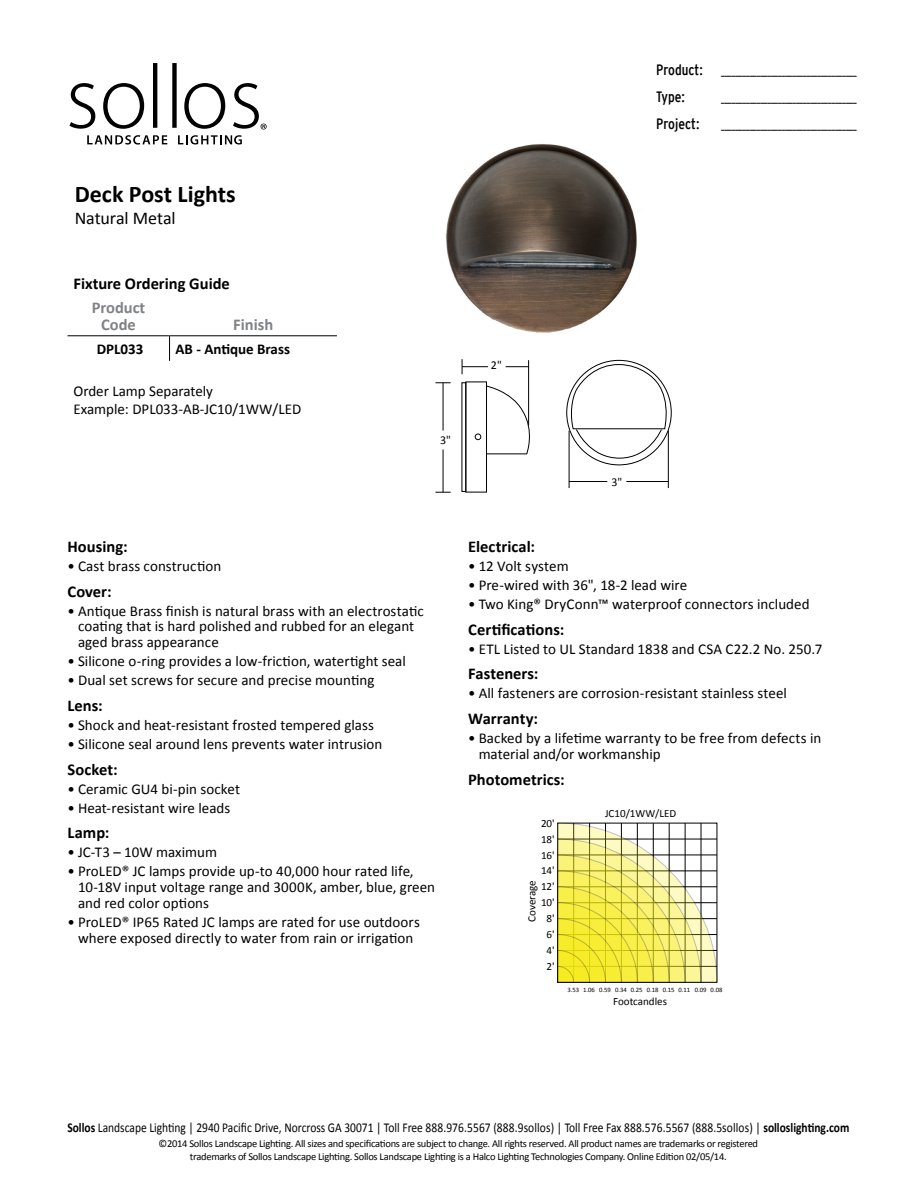
<style>
.page{position:relative;width:918px;height:1188px;background:#fff}
.page>*{position:absolute;margin:0;border:0;box-sizing:border-box;transform-origin:0 0}
.t1{font:700 24px "Calibri";color:#000}
.t2{font:18px "Calibri";letter-spacing:-.01em;color:#000}
.t3{font:700 16.5px "Calibri";color:#000}
.t4{font:700 16.5px/16.5px "Calibri";color:#808285;text-align:center}
.t5{font:15px/15.8px "Calibri";letter-spacing:.005em;color:#000}
.t6{font:700 15px "Calibri";color:#000}
.t7{font:condensed 15px "Interstate";color:#000}
.t8{font:13.5px "Calibri";color:#000;scale:.85 1}
.t9{font:12px "Calibri";color:#000}
.t10{font:11.1px/15.9px "Calibri";color:#000;text-align:center}
.t11{font:10.5px/12.6px "Calibri";letter-spacing:-.025em;color:#000;text-align:center}
.t12{font:condensed 10.2px "Interstate";color:#000}
.t13{font:6.6px "Calibri";color:#000}
.s1{font-size:15px}
.s2{font-weight:700}
</style>
<div class="page">
<svg style="left:70px;top:63px;width:196px;height:82px"></svg>
<img style="left:445px;top:144px;width:192px;height:189px">
<svg style="left:558px;top:823px;width:159px;height:160px"></svg>
<hr style="left:68px;top:335px;width:102px;height:1px;background:#000">
<hr style="left:170px;top:335px;width:167px;height:1px;background:#000">
<svg style="left:169px;top:336px;width:1px;height:25px"></svg>
<svg style="left:570px;top:364px;width:101px;height:95px"></svg>
<hr style="left:569px;top:481px;width:38px;height:1px;background:#000">
<hr style="left:569px;top:431px;width:1px;height:57px;background:#000">
<hr style="left:626px;top:481px;width:43px;height:1px;background:#000">
<hr style="left:668px;top:431px;width:1px;height:57px;background:#000">
<div style="left:465px;top:381px;width:22px;height:112px;border:1px solid #000"></div>
<div style="left:461px;top:382px;width:5px;height:110px;border:1px solid #000"></div>
<svg style="left:475px;top:385px;width:55px;height:70px"></svg>
<hr style="left:528px;top:360px;width:1px;height:65px;background:#000">
<svg style="left:506px;top:366px;width:23px;height:1px"></svg>
<svg style="left:462px;top:359px;width:26px;height:15px"></svg>
<hr style="left:443px;top:383px;width:1px;height:48px;background:#000">
<svg style="left:435px;top:383px;width:16px;height:1px"></svg>
<hr style="left:443px;top:449px;width:1px;height:43px;background:#000">
<svg style="left:435px;top:492px;width:16px;height:1px"></svg>
<h1 class="t1" style="left:75px;top:178px;width:162px">Deck Post Lights</h1>
<p class="t2" style="left:75px;top:207px;width:102px">Natural Metal</p>
<p class="t3" style="left:74px;top:273px;width:158px">Fixture Ordering Guide</p>
<p class="t4" style="left:92px;top:300px;width:55px">Product<br>Code</p>
<p class="t4" style="left:233px;top:316px;width:41px">Finish</p>
<p class="t6" style="left:97px;top:339px;width:48px">DPL033</p>
<p class="t6" style="left:176px;top:339px;width:116px">AB - Antique Brass</p>
<p class="t5" style="left:74px;top:382px;width:229px;line-height:18px">Order Lamp Separately<br>Example: DPL033-AB-JC10/1WW/LED</p>
<p class="t9" style="left:440px;top:432px;width:12px">3"</p>
<p class="t9" style="left:491px;top:358px;width:12px">2"</p>
<p class="t12" style="left:656px;top:66px;width:202px"><span class="s1">Product:</span> ______________________________________</p>
<p class="t7" style="left:656px;top:88px;width:30px">Type:</p>
<p class="t12" style="left:721px;top:93px;width:137px">______________________________________</p>
<p class="t7" style="left:656px;top:115px;width:45px">Project:</p>
<p class="t12" style="left:721px;top:120px;width:137px">______________________________________</p>
<p class="t9" style="left:611px;top:474px;width:12px">3"</p>
<p class="t3" style="left:68px;top:536px;width:62px">Housing:</p>
<p class="t5" style="left:68px;top:558px;width:155px">• Cast brass construction</p>
<p class="t3" style="left:68px;top:581px;width:46px">Cover:</p>
<p class="t5" style="left:78px;top:603px;width:347px;text-indent:-10px">• Antique Brass finish is natural brass with an electrostatic coating that is hard polished and rubbed for an elegant aged brass appearance</p>
<p class="t5" style="left:68px;top:653px;width:340px">• Silicone o-ring provides a low-friction, watertight seal</p>
<p class="t5" style="left:68px;top:672px;width:308px">• Dual set screws for secure and precise mounting</p>
<p class="t3" style="left:68px;top:695px;width:37px">Lens:</p>
<p class="t5" style="left:68px;top:717px;width:308px">• Shock and heat-resistant frosted tempered glass</p>
<p class="t5" style="left:68px;top:736px;width:317px">• Silicone seal around lens prevents water intrusion</p>
<p class="t3" style="left:68px;top:759px;width:52px">Socket:</p>
<p class="t5" style="left:68px;top:781px;width:174px">• Ceramic GU4 bi-pin socket</p>
<p class="t5" style="left:68px;top:800px;width:164px">• Heat-resistant wire leads</p>
<p class="t3" style="left:68px;top:822px;width:43px">Lamp:</p>
<p class="t5" style="left:68px;top:845px;width:151px">• JC-T3 – 10W maximum</p>
<p class="t5" style="left:78px;top:864px;width:359px;text-indent:-10px">• ProLED® JC lamps provide up-to 40,000 hour rated life,<br>10-18V input voltage range and 3000K, amber, blue, green and red color options</p>
<p class="t5" style="left:68px;top:914px;width:354px;text-align:center">• ProLED® IP65 Rated JC lamps are rated for use outdoors where exposed directly to water from rain or irrigation</p>
<p class="t3" style="left:468px;top:536px;width:68px">Electrical:</p>
<p class="t5" style="left:468px;top:558px;width:102px">• 12 Volt system</p>
<p class="t5" style="left:468px;top:577px;width:221px">• Pre-wired with 36", 18-2 lead wire</p>
<p class="t5" style="left:468px;top:596px;width:343px">• Two King® DryConn™ waterproof connectors included</p>
<p class="t3" style="left:468px;top:619px;width:98px">Certifications:</p>
<p class="t5" style="left:468px;top:641px;width:356px">• ETL Listed to UL Standard 1838 and CSA C22.2 No. 250.7</p>
<p class="t3" style="left:468px;top:663px;width:72px">Fasteners:</p>
<p class="t5" style="left:468px;top:686px;width:320px">• All fasteners are corrosion-resistant stainless steel</p>
<p class="t3" style="left:468px;top:708px;width:71px">Warranty:</p>
<p class="t5" style="left:479px;top:730px;width:344px;text-indent:-10px">• Backed by a lifetime warranty to be free from defects in material and/or workmanship</p>
<p class="t3" style="left:468px;top:769px;width:98px">Photometrics:</p>
<p class="t10" style="left:605px;top:805px;width:73px">JC10/1WW/LED</p>
<p class="t10" style="left:541px;top:816px;width:15px">20'<br>18'<br>16'<br>14'<br>12'<br>10'<br>8'<br>6'<br>4'<br>2'</p>
<p class="t10" style="left:524px;top:922px;width:43px;rotate:-90deg">Coverage</p>
<p class="t13" style="left:567px;top:985px;width:156px">3.53 1.06 0.59 0.34 0.25 0.18 0.15 0.11 0.09 0.08</p>
<p class="t10" style="left:613px;top:993px;width:56px">Footcandles</p>
<p class="t8" style="left:67px;top:1119px;width:921px"><span class="s2">Sollos</span> Landscape Lighting | 2940 Pacific Drive, Norcross GA 30071 | Toll Free 888.976.5567 (888.9sollos) | Toll Free Fax 888.576.5567 (888.5sollos) | <span class="s2">solloslighting.com</span></p>
<p class="t11" style="left:159px;top:1137px;width:601px">©2014 Sollos Landscape Lighting. All sizes and specifications are subject to change. All rights reserved. All product names are trademarks or registered trademarks of Sollos Landscape Lighting. Sollos Landscape Lighting is a Halco Lighting Technologies Company. Online Edition 02/05/14.</p>
</div>
